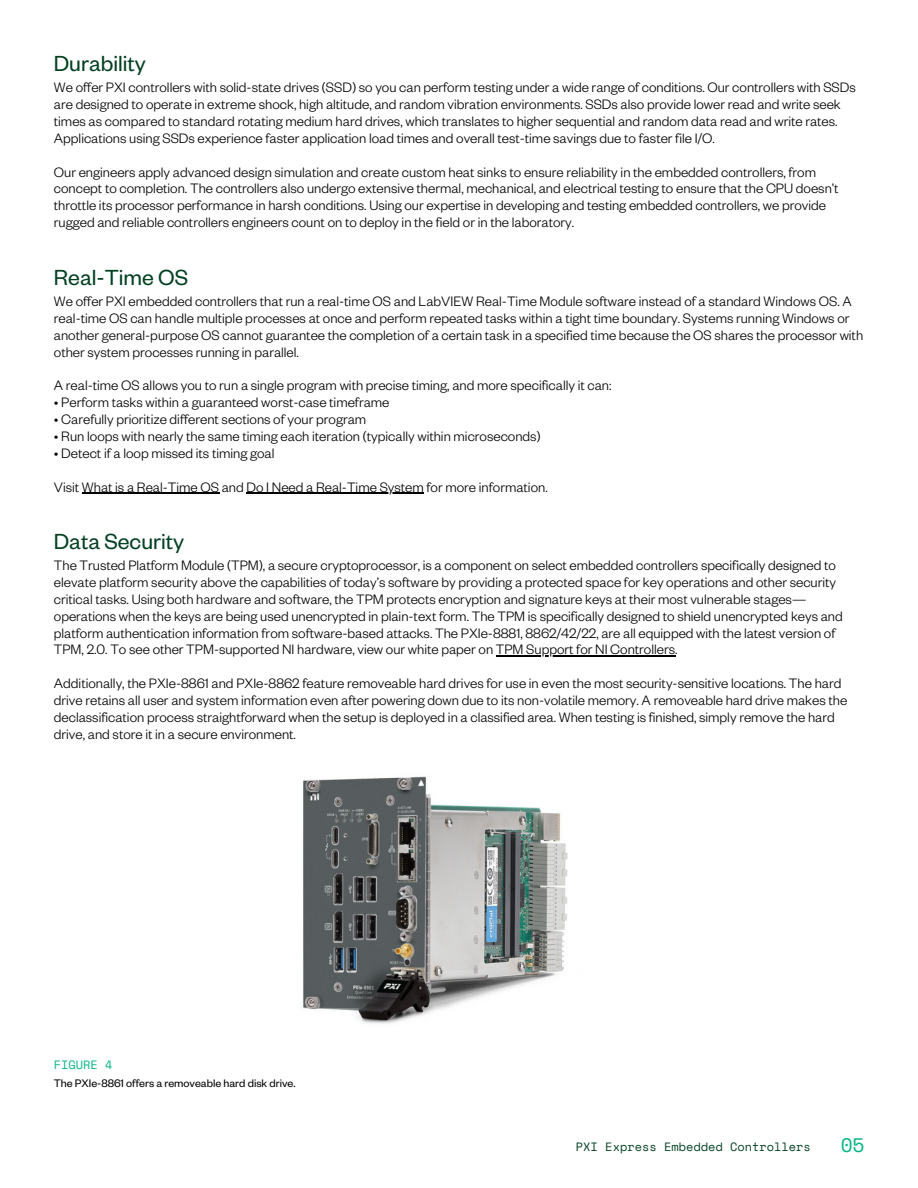
<style>
.page{position:relative;width:918px;height:1188px;background:#fff}
.page>*{position:absolute;margin:0;border:0;box-sizing:border-box;transform-origin:0 0}
.t1{font:24px "Founders Grotesk";color:#044123}
.t2{font:19.5px "Space Mono";color:#03b585}
.t3{font:300 15px/16.8px "Founders Grotesk";color:#000}
.t4{font:12px "Founders Grotesk";color:#000}
.t5{font:12px "Space Mono";color:#044123}
.t6{font:12px "Space Mono";color:#03b585}
</style>
<div class="page">
<hr style="left:82px;top:493px;width:137px;height:1px;background:#000">
<hr style="left:247px;top:493px;width:177px;height:1px;background:#000">
<hr style="left:496px;top:656px;width:179px;height:1px;background:#000">
<img style="left:302px;top:776px;width:266px;height:248px">
<p class="t1" style="left:54px;top:56px;width:94px">Durability</p>
<p class="t3" style="left:54px;top:82px;width:803px">We offer PXI controllers with solid-state drives (SSD) so you can perform testing under a wide range of conditions. Our controllers with SSDs are designed to operate in extreme shock, high altitude, and random vibration environments. SSDs also provide lower read and write seek times as compared to standard rotating medium hard drives, which translates to higher sequential and random data read and write rates.<br>Applications using SSDs experience faster application load times and overall test-time savings due to faster file I/O.</p>
<p class="t3" style="left:54px;top:166px;width:786px">Our engineers apply advanced design simulation and create custom heat sinks to ensure reliability in the embedded controllers, from concept to completion. The controllers also undergo extensive thermal, mechanical, and electrical testing to ensure that the CPU doesn’t throttle its processor performance in harsh conditions. Using our expertise in developing and testing embedded controllers, we provide rugged and reliable controllers engineers count on to deploy in the field or in the laboratory.</p>
<p class="t1" style="left:54px;top:269px;width:136px">Real-Time OS</p>
<p class="t3" style="left:54px;top:296px;width:811px">We offer PXI embedded controllers that run a real-time OS and LabVIEW Real-Time Module software instead of a standard Windows OS. A real-time OS can handle multiple processes at once and perform repeated tasks within a tight time boundary. Systems running Windows or another general-purpose OS cannot guarantee the completion of a certain task in a specified time because the OS shares the processor with other system processes running in parallel.</p>
<p class="t3" style="left:54px;top:380px;width:559px">A real-time OS allows you to run a single program with precise timing, and more specifically it can:</p>
<p class="t3" style="left:54px;top:397px;width:337px">• Perform tasks within a guaranteed worst-case timeframe</p>
<p class="t3" style="left:54px;top:414px;width:314px">• Carefully prioritize different sections of your program</p>
<p class="t3" style="left:54px;top:431px;width:488px">• Run loops with nearly the same timing each iteration (typically within microseconds)</p>
<p class="t3" style="left:54px;top:447px;width:222px">• Detect if a loop missed its timing goal</p>
<p class="t3" style="left:54px;top:481px;width:495px">Visit What is a Real-Time OS and Do I Need a Real-Time System for more information.</p>
<p class="t1" style="left:54px;top:534px;width:132px">Data Security</p>
<p class="t3" style="left:54px;top:560px;width:790px">The Trusted Platform Module (TPM), a secure cryptoprocessor, is a component on select embedded controllers specifically designed to elevate platform security above the capabilities of today’s software by providing a protected space for key operations and other security critical tasks. Using both hardware and software, the TPM protects encryption and signature keys at their most vulnerable stages— operations when the keys are being used unencrypted in plain-text form. The TPM is specifically designed to shield unencrypted keys and platform authentication information from software-based attacks. The PXIe-8881, 8862/42/22, are all equipped with the latest version of TPM, 2.0. To see other TPM-supported NI hardware, view our white paper on TPM Support for NI Controllers.</p>
<p class="t3" style="left:54px;top:678px;width:795px">Additionally, the PXIe-8861 and PXIe-8862 feature removeable hard drives for use in even the most security-sensitive locations. The hard drive retains all user and system information even after powering down due to its non-volatile memory. A removeable hard drive makes the declassification process straightforward when the setup is deployed in a classified area. When testing is finished, simply remove the hard drive, and store it in a secure environment.</p>
<p class="t6" style="left:54px;top:1055px;width:60px">FIGURE 4</p>
<p class="t4" style="left:54px;top:1080px;width:243px">The PXIe-8861 offers a removeable hard disk drive.</p>
<p class="t5" style="left:576px;top:1138px;width:237px">PXI Express Embedded Controllers</p>
<p class="t2" style="left:841px;top:1130px;width:25px">05</p>
</div>
